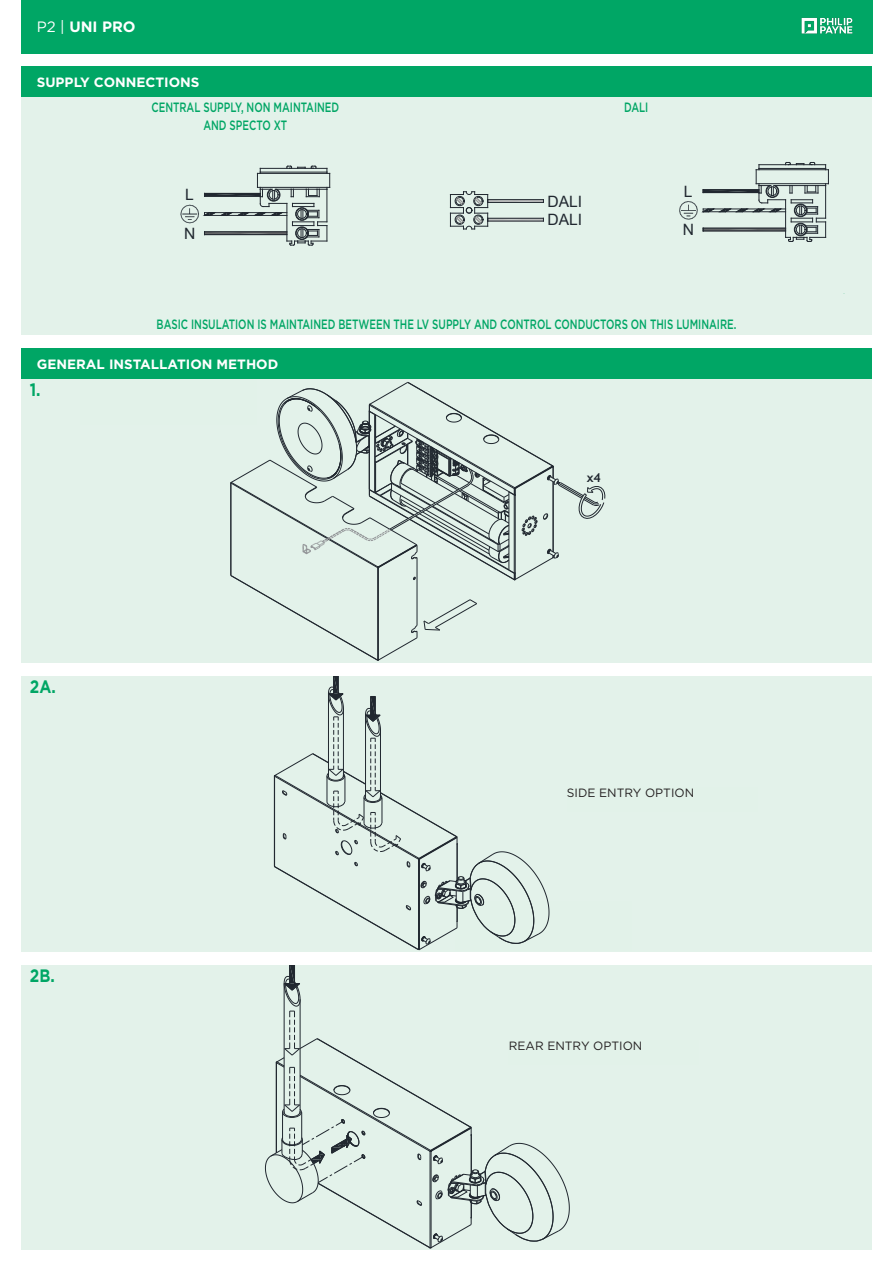
<style>
.page{position:relative;width:893px;height:1263px;background:#fff}
.page>*{position:absolute;margin:0;border:0;box-sizing:border-box;transform-origin:0 0}
.t1{font:700 18px "Gotham";color:#00a665;scale:.85 1}
.t2{font:15.6px/18.6px "Arial";color:#212830}
.t3{font:700 15px "Gotham";color:#fff}
.t4{font:500 13.5px/18px "Gotham";color:#00a665;text-align:center;scale:.73 1}
.t5{font:700 13.5px "Gotham";color:#fff}
.t6{font:700 12.45px "Trebuchet MS";color:#212830}
.t7{font:12px "Gotham";color:#231f20}
.s1{font-weight:400}
</style>
<div class="page">
<div style="left:21px;top:89px;width:851px;height:274px;background:#e3f2ea"></div>
<div style="left:21px;top:66px;width:851px;height:31px;background:#00a665"></div>
<div style="left:21px;top:0;width:851px;height:53px;background:#00a665"></div>
<div style="left:21px;top:379px;width:850px;height:884px;background:#e3f2ea"></div>
<div style="left:0;top:1250px;width:878px;height:13px;background:#fff"></div>
<div style="left:21px;top:348px;width:851px;height:31px;background:#00a665"></div>
<hr style="left:230px;top:483px;width:1px;height:92px;background:#212830">
<svg style="left:231px;top:382px;width:374px;height:569px"></svg>
<svg style="left:265px;top:965px;width:304px;height:284px"></svg>
<div style="left:8px;top:952px;width:877px;height:13px;background:#fff"></div>
<div style="left:8px;top:663px;width:877px;height:13px;background:#fff"></div>
<div style="left:8px;top:335px;width:877px;height:13px;background:#fff"></div>
<svg style="left:679px;top:162px;width:150px;height:80px"></svg>
<svg style="left:450px;top:191px;width:94px;height:39px"></svg>
<svg style="left:180px;top:165px;width:150px;height:81px"></svg>
<img style="left:801px;top:17px;width:52px;height:17px">
<p class="t3" style="left:37px;top:17px;width:100px"><span class="s1">P2 |</span> UNI PRO</p>
<p class="t5" style="left:37px;top:73px;width:164px">SUPPLY CONNECTIONS</p>
<p class="t4" style="left:151px;top:98px;width:259px">CENTRAL SUPPLY, NON MAINTAINED<br>AND SPECTO XT</p>
<p class="t4" style="left:624px;top:98px;width:35px">DALI</p>
<p class="t2" style="left:185px;top:186px;width:10px">L</p>
<p class="t2" style="left:184px;top:224px;width:13px">N</p>
<p class="t2" style="left:547px;top:192px;width:36px">DALI<br>DALI</p>
<p class="t2" style="left:684px;top:182px;width:10px">L</p>
<p class="t2" style="left:683px;top:220px;width:13px">N</p>
<p class="t4" style="left:157px;top:315px;width:796px">BASIC INSULATION IS MAINTAINED BETWEEN THE LV SUPPLY AND CONTROL CONDUCTORS ON THIS LUMINAIRE.</p>
<p class="t5" style="left:37px;top:355px;width:243px">GENERAL INSTALLATION METHOD</p>
<p class="t1" style="left:30px;top:377px;width:14px">1.</p>
<p class="t1" style="left:30px;top:675px;width:32px">2A.</p>
<p class="t1" style="left:30px;top:963px;width:31px">2B.</p>
<p class="t6" style="left:587px;top:469px;width:16px">x4</p>
<p class="t7" style="left:567px;top:785px;width:129px">SIDE ENTRY OPTION</p>
<p class="t7" style="left:509px;top:1038px;width:135px">REAR ENTRY OPTION</p>
</div>
